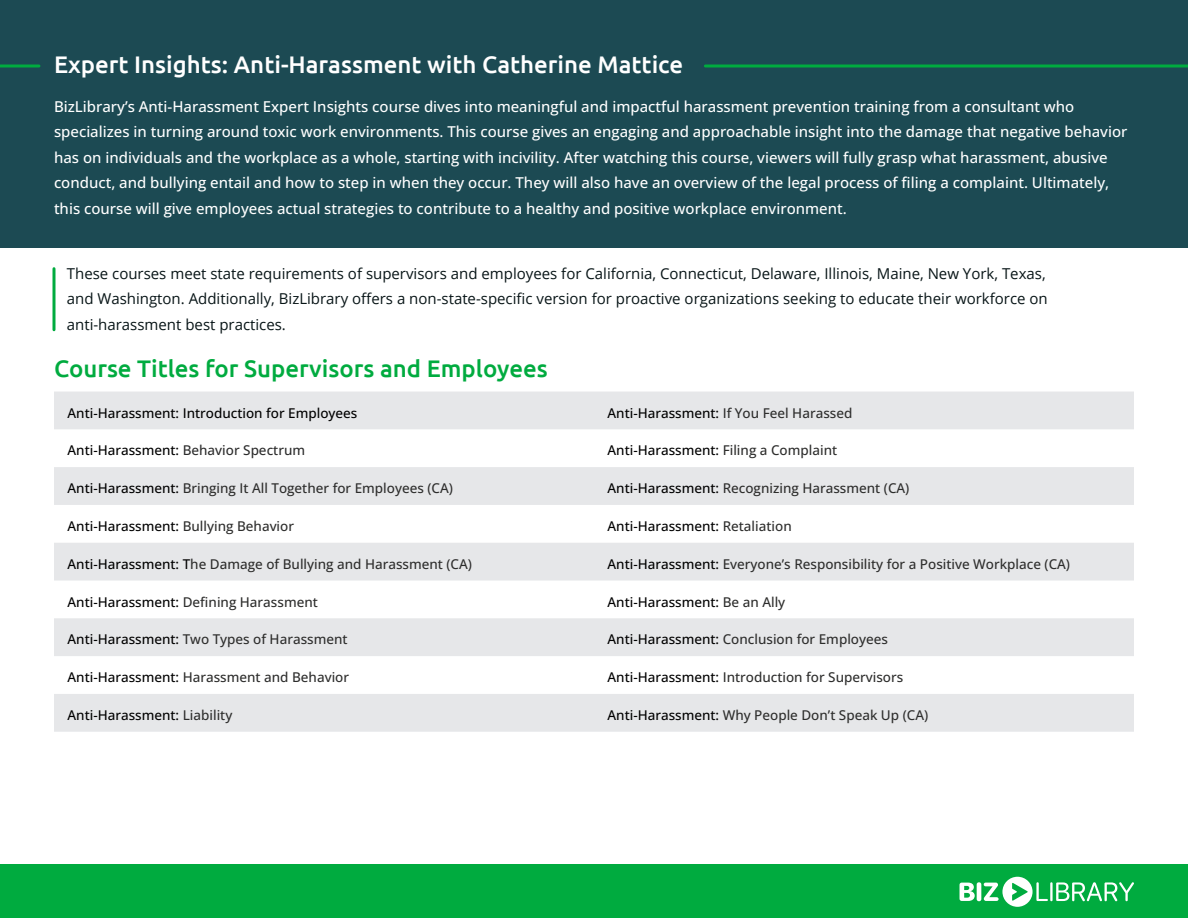
<style>
.page{position:relative;width:1188px;height:918px;background:#fff}
.page>*{position:absolute;margin:0;border:0;box-sizing:border-box;transform-origin:0 0}
.t1{font:500 24px "Ubuntu";color:#fff}
.t2{font:500 24px "Ubuntu";color:#00ab3f}
.t3{font:500 15px/25.5px "Open Sans";color:#fff}
.t4{font:15px/25.5px "Open Sans";color:#081517}
.t5{font:500 13.5px "Open Sans";color:#2d2d2c}
.t6{font:500 13.5px "Open Sans";color:#000}
.s1{color:#000}
.s2{color:#2c2c2c}
.s3{color:#2d2d2c}
</style>
<div class="page">
<div style="left:0;top:0;width:1188px;height:247px;background:#1c4a53"></div>
<div style="left:0;top:864px;width:1188px;height:54px;background:#00ab3f"></div>
<svg style="left:54px;top:392px;width:1080px;height:340px;fill:#e6e7e9"></svg>
<svg style="left:705px;top:64px;width:483px;height:4px;background:#069243"></svg>
<svg style="left:0;top:64px;width:39px;height:4px"></svg>
<svg style="left:52px;top:269px;width:4px;height:61px"></svg>
<svg style="left:960px;top:883px;width:15px;height:18px"></svg>
<hr style="left:977px;top:882px;width:4px;height:19px;background:#fff;border-radius:2px">
<svg style="left:984px;top:877px;width:64px;height:30px"></svg>
<hr style="left:1050px;top:882px;width:3px;height:19px;background:#fff">
<svg style="left:1056px;top:882px;width:78px;height:19px"></svg>
<p class="t1" style="left:54px;top:49px;width:631px">Expert Insights: Anti-Harassment with Catherine Mattice</p>
<p class="t3" style="left:54px;top:93px;width:1075px">BizLibrary’s Anti-Harassment Expert Insights course dives into meaningful and impactful harassment prevention training from a consultant who specializes in turning around toxic work environments. This course gives an engaging and approachable insight into the damage that negative behavior has on individuals and the workplace as a whole, starting with incivility. After watching this course, viewers will fully grasp what harassment, abusive conduct, and bullying entail and how to step in when they occur. They will also have an overview of the legal process of filing a complaint. Ultimately, this course will give employees actual strategies to contribute to a healthy and positive workplace environment.</p>
<p class="t4" style="left:67px;top:260px;width:982px">These courses meet state requirements of supervisors and employees for California, Connecticut, Delaware, Illinois, Maine, New York, Texas, and Washington. Additionally, BizLibrary offers a non-state-specific version for proactive organizations seeking to educate their workforce on anti-harassment best practices.</p>
<p class="t2" style="left:54px;top:353px;width:495px">Course Titles for Supervisors and Employees</p>
<p class="t6" style="left:68px;top:403px;width:291px">Anti-Harassment: Introduction for Employees</p>
<p class="t5" style="left:608px;top:403px;width:246px"><span class="s1">Anti-Harassment:</span> If You Feel Harassed</p>
<p class="t6" style="left:68px;top:441px;width:239px">Anti-Harassment: <span class="s2">Behavior Spectrum</span></p>
<p class="t6" style="left:608px;top:441px;width:231px">Anti-Harassment: <span class="s3">Filing a Complaint</span></p>
<p class="t5" style="left:68px;top:479px;width:387px"><span class="s1">Anti-Harassment:</span> Bringing It All Together for Employees (CA)</p>
<p class="t5" style="left:608px;top:479px;width:303px"><span class="s1">Anti-Harassment:</span> Recognizing Harassment (CA)</p>
<p class="t6" style="left:68px;top:517px;width:228px">Anti-Harassment: <span class="s3">Bullying Behavior</span></p>
<p class="t6" style="left:608px;top:517px;width:186px">Anti-Harassment: <span class="s3">Retaliation</span></p>
<p class="t5" style="left:68px;top:555px;width:406px"><span class="s1">Anti-Harassment: T</span>he Damage of Bullying and Harassment (CA)</p>
<p class="t5" style="left:608px;top:555px;width:464px"><span class="s1">Anti-Harassment:</span> Everyone’s Responsibility for a Positive Workplace (CA)</p>
<p class="t5" style="left:68px;top:592px;width:252px"><span class="s1">Anti-Harassment:</span> Defining Harassment</p>
<p class="t6" style="left:608px;top:592px;width:179px">Anti-Harassment: <span class="s3">Be an Ally</span></p>
<p class="t5" style="left:68px;top:630px;width:282px"><span class="s1">Anti-Harassment:</span> Two Types of Harassment</p>
<p class="t5" style="left:608px;top:630px;width:282px"><span class="s1">Anti-Harassment:</span> Conclusion for Employees</p>
<p class="t5" style="left:68px;top:668px;width:283px"><span class="s1">Anti-Harassment:</span> Harassment and Behavior</p>
<p class="t5" style="left:608px;top:668px;width:297px"><span class="s1">Anti-Harassment:</span> Introduction for Supervisors</p>
<p class="t6" style="left:68px;top:706px;width:166px">Anti-Harassment: <span class="s3">Liability</span></p>
<p class="t5" style="left:608px;top:706px;width:322px"><span class="s1">Anti-Harassment:</span> Why People Don’t Speak Up (CA)</p>
</div>
